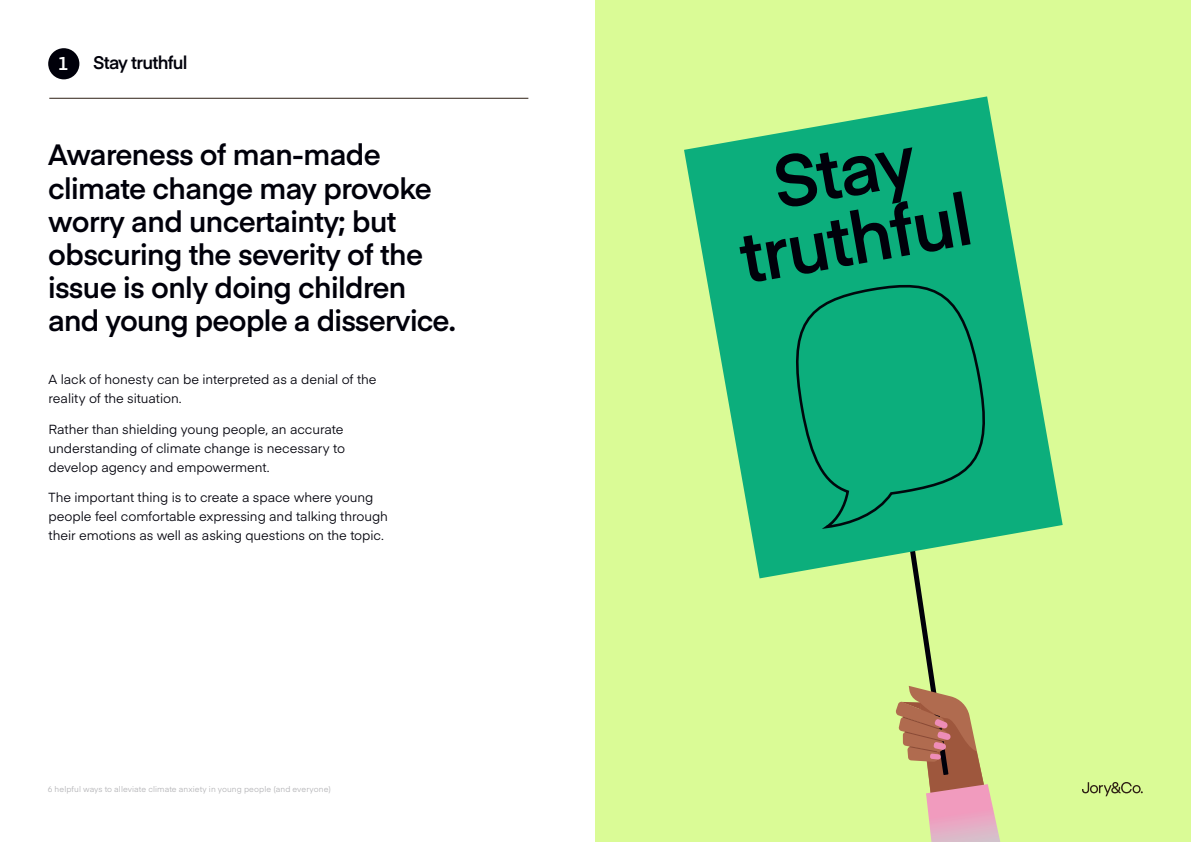
<style>
.page{position:relative;width:1191px;height:842px;background:#fff}
.page>*{position:absolute;margin:0;border:0;box-sizing:border-box;transform-origin:0 0}
.t1{font:600 71.6px/68.3px "Eina 01";color:#00000a;text-align:center}
.t2{font:600 29px/33px "Eina 01";letter-spacing:-.02em;color:#00000a}
.t3{font:600 18.4px "Eina 01";color:#fff}
.t4{font:600 18px "Eina 01";letter-spacing:-.04em;color:#00000a}
.t5{font:13px/19px "Eina 01";letter-spacing:-.005em;color:#00000a}
.t6{font:8px "Eina 01";letter-spacing:.01em;color:#b3b3b6}
</style>
<div class="page">
<div style="left:595px;top:0;width:596px;height:842px;background:#dafb96"></div>
<hr style="left:49px;top:98px;width:479px;height:1px;background:#2e2014">
<div style="left:48px;top:48px;width:31px;height:31px;background:#00000a;border-radius:50%"></div>
<svg style="left:895px;top:578px;width:105px;height:264px"></svg>
<svg style="left:684px;top:96px;width:378px;height:482px;fill:#0cae7c"></svg>
<div style="left:784px;top:275px;width:210px;height:256px;background:#0cae7c"></div>
<svg style="left:1082px;top:782px;width:60px;height:14px"></svg>
<h3 class="t3" style="left:58px;top:50px;width:12px">1</h3>
<h3 class="t4" style="left:93px;top:49px;width:96px">Stay truthful</h3>
<h2 class="t2" style="left:48px;top:137px;width:409px">Awareness of man-made climate change may provoke worry and uncertainty; but obscuring the severity of the issue is only doing children and young people a disservice.</h2>
<h1 class="t1" style="left:722px;top:153px;width:236px;rotate:-10deg">Stay truthful</h1>
<p class="t5" style="left:49px;top:369px;width:329px">A lack of honesty can be interpreted as a denial of the reality of the situation.</p>
<p class="t5" style="left:49px;top:418px;width:298px;text-align:justify">Rather than shielding young people, an accurate understanding of climate change is necessary to develop agency and empowerment.</p>
<p class="t5" style="left:49px;top:487px;width:341px">The important thing is to create a space where young people feel comfortable expressing and talking through their emotions as well as asking questions on the topic.</p>
<p class="t6" style="left:48px;top:783px;width:284px">6 helpful ways to alleviate climate anxiety in young people (and everyone(</p>
</div>
